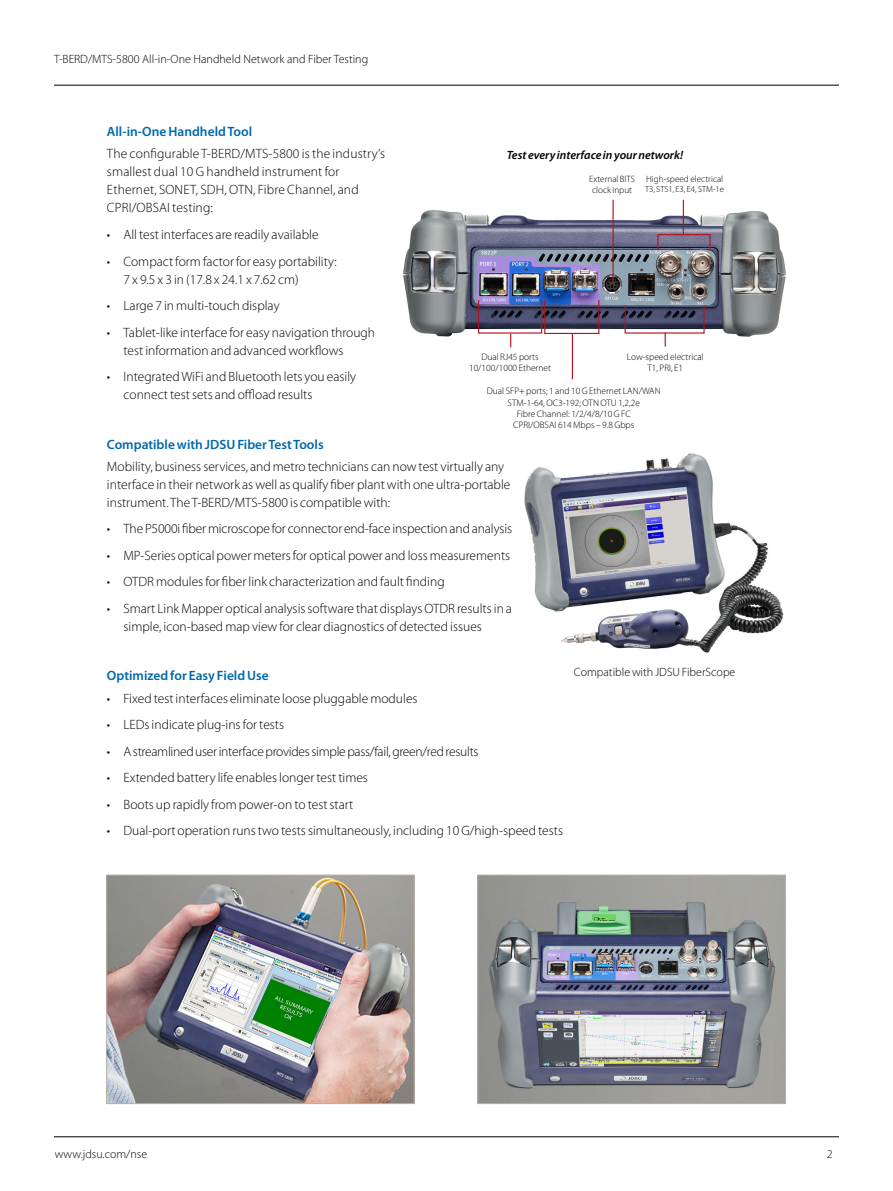
<style>
.page{position:relative;width:893px;height:1191px;background:#fff}
.page>*{position:absolute;margin:0;border:0;box-sizing:border-box;transform-origin:0 0}
.t1{font:300 13.5px/18px "Myriad Pro";color:#000}
.t2{font:600 13.5px "Myriad Pro";color:#0068ac}
.t3{font:300 13.5px "Myriad Pro";letter-spacing:-.02em;color:#000}
.t4{font:300 12px "Myriad Pro";color:#000}
.t5{font:italic 600 12px "Myriad Pro";color:#000}
.t6{font:300 9.45px/11.4px "Myriad Pro";color:#000;text-align:center}
.t7{font:300 9.15px/10.4px "Myriad Pro";color:#000;text-align:center}
.t8{font:300 8.7px "Myriad Pro";color:#000}
</style>
<div class="page">
<hr style="left:54px;top:85px;width:785px;height:1px;background:#000">
<hr style="left:54px;top:1136px;width:785px;height:1px;background:#000">
<img style="left:108px;top:876px;width:304px;height:226px">
<div style="left:106px;top:874px;width:308px;height:230px;border:1px solid #bbb0a3"></div>
<img style="left:403px;top:199px;width:383px;height:148px">
<div style="left:478px;top:299px;width:64px;height:34px;border:1px solid #b5121b"></div>
<div style="left:544px;top:299px;width:55px;height:35px;border:1px solid #b5121b"></div>
<div style="left:625px;top:305px;width:80px;height:28px;border:1px solid #b5121b"></div>
<div style="left:657px;top:234px;width:53px;height:15px;border:1px solid #b5121b"></div>
<hr style="left:612px;top:200px;width:2px;height:83px;background:#b5121b">
<svg style="left:510px;top:334px;width:1px;height:13px"></svg>
<hr style="left:572px;top:333px;width:1px;height:46px;background:#b5121b">
<svg style="left:665px;top:332px;width:1px;height:14px"></svg>
<hr style="left:683px;top:200px;width:1px;height:34px;background:#b5121b">
<img style="left:524px;top:453px;width:260px;height:200px">
<img style="left:479px;top:876px;width:305px;height:226px">
<div style="left:477px;top:874px;width:309px;height:230px;border:1px solid #bbb0a3"></div>
<p class="t4" style="left:54px;top:52px;width:316px">T-BERD/MTS-5800 All-in-One Handheld Network and Fiber Testing</p>
<p class="t2" style="left:107px;top:123px;width:147px">All-in-One Handheld Tool</p>
<p class="t1" style="left:107px;top:145px;width:280px">The configurable T-BERD/MTS-5800 is the industry’s smallest dual 10 G handheld instrument for Ethernet, SONET, SDH, OTN, Fibre Channel, and CPRI/OBSAI testing:</p>
<p class="t1" style="left:107px;top:225px;width:213px">• All test interfaces are readily available</p>
<p class="t1" style="left:123px;top:252px;width:215px;text-indent:-16px">• Compact form factor for easy portability:<br>7 x 9.5 x 3 in (17.8 x 24.1 x 7.62 cm)</p>
<p class="t1" style="left:107px;top:296px;width:174px">• Large 7 in multi-touch display</p>
<p class="t1" style="left:123px;top:323px;width:253px;text-indent:-16px">• Tablet-like interface for easy navigation through test information and advanced workflows</p>
<p class="t1" style="left:123px;top:367px;width:234px;text-indent:-16px">• Integrated WiFi and Bluetooth lets you easily connect test sets and offload results</p>
<p class="t2" style="left:107px;top:435px;width:218px">Compatible with JDSU Fiber Test Tools</p>
<p class="t1" style="left:107px;top:457px;width:405px">Mobility, business services, and metro technicians can now test virtually any interface in their network as well as qualify fiber plant with one ultra-portable instrument. The T-BERD/MTS-5800 is compatible with:</p>
<p class="t1" style="left:107px;top:520px;width:407px">• The P5000i fiber microscope for connector end-face inspection and analysis</p>
<p class="t1" style="left:107px;top:546px;width:405px">• MP-Series optical power meters for optical power and loss measurements</p>
<p class="t1" style="left:107px;top:573px;width:339px">• OTDR modules for fiber link characterization and fault finding</p>
<p class="t1" style="left:123px;top:599px;width:390px;text-indent:-16px">• Smart Link Mapper optical analysis software that displays OTDR results in a simple, icon-based map view for clear diagnostics of detected issues</p>
<p class="t2" style="left:107px;top:667px;width:163px">Optimized for Easy Field Use</p>
<p class="t1" style="left:107px;top:689px;width:312px">• Fixed test interfaces eliminate loose pluggable modules</p>
<p class="t1" style="left:107px;top:715px;width:179px">• LEDs indicate plug-ins for tests</p>
<p class="t3" style="left:107px;top:743px;width:373px">• A streamlined user interface provides simple pass/fail, green/red results</p>
<p class="t1" style="left:107px;top:768px;width:262px">• Extended battery life enables longer test times</p>
<p class="t1" style="left:107px;top:795px;width:248px">• Boots up rapidly from power-on to test start</p>
<p class="t1" style="left:107px;top:821px;width:458px">• Dual-port operation runs two tests simultaneously, including 10 G/high-speed tests</p>
<p class="t5" style="left:507px;top:147px;width:178px">Test every interface in your network!</p>
<p class="t7" style="left:589px;top:174px;width:47px">External BITS clock input</p>
<p class="t7" style="left:646px;top:174px;width:79px">High-speed electrical</p>
<p class="t8" style="left:645px;top:184px;width:81px">T3, STS1, E3, E4, STM-1e</p>
<p class="t6" style="left:469px;top:351px;width:83px">Dual RJ45 ports<br>10/100/1000 Ethernet</p>
<p class="t6" style="left:487px;top:385px;width:175px">Dual SFP+ ports; 1 and 10 G Ethernet LAN/WAN STM-1-64, OC3-192; OTN OTU 1,2,2e<br>Fibre Channel: 1/2/4/8/10 G FC<br>CPRI/OBSAI 614 Mbps – 9.8 Gbps</p>
<p class="t6" style="left:627px;top:351px;width:78px">Low-speed electrical<br>T1, PRI, E1</p>
<p class="t4" style="left:574px;top:664px;width:163px">Compatible with JDSU FiberScope</p>
<p class="t4" style="left:55px;top:1147px;width:94px">www.jdsu.com/nse</p>
<p class="t4" style="left:827px;top:1147px;width:7px">2</p>
</div>
